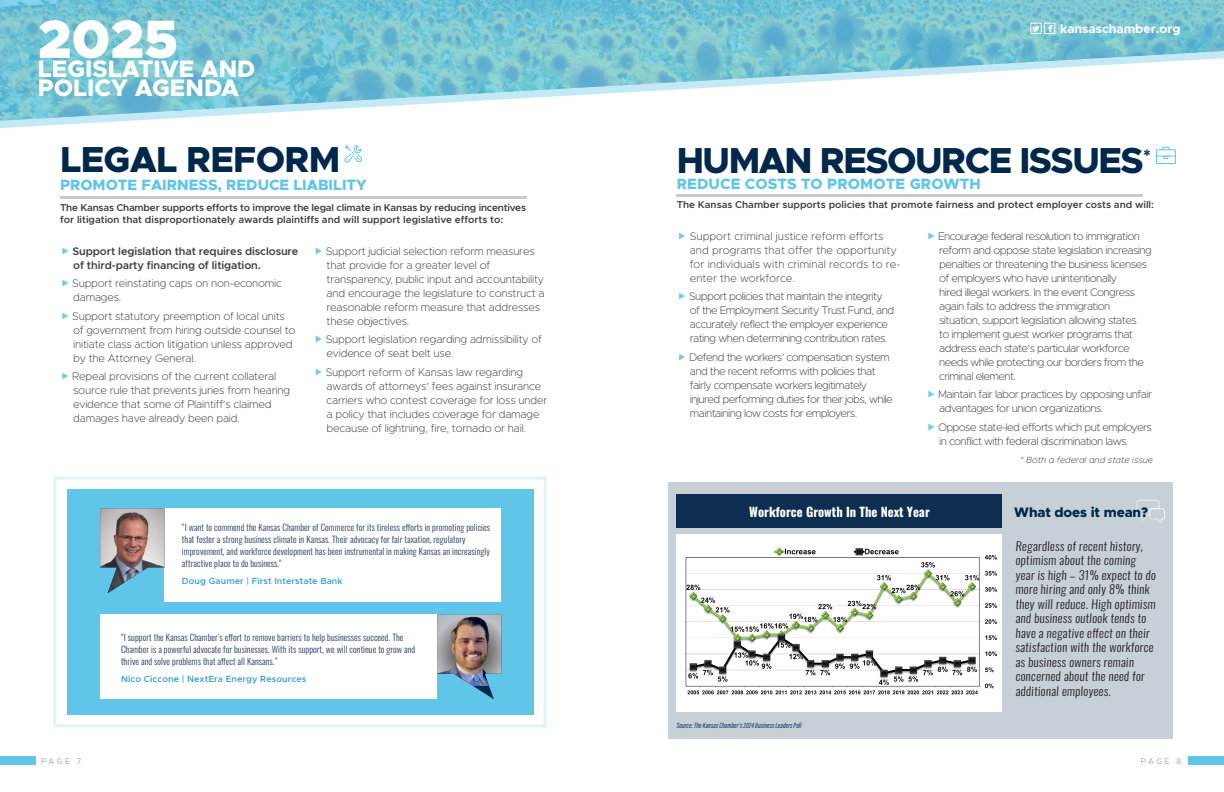
<style>
.page{position:relative;width:1224px;height:792px;background:#fff}
.page>*{position:absolute;margin:0;border:0;box-sizing:border-box;transform-origin:0 0}
.t1{font:900 54px "Metropolis";color:#fff}
.t2{font:800 36.3px "Metropolis";letter-spacing:-.04em;color:#00284c}
.t3{font:800 36.3px "Metropolis";letter-spacing:-.02em;color:#00284c}
.t4{font:800 23.9px/19px "Metropolis";color:#fff}
.t5{font:800 15px "Metropolis";color:#5fc5e9}
.t6{font:800 13.8px "Metropolis";letter-spacing:-.01em;color:#00284c}
.t7{font:700 12.7px "Oswald";color:#fff}
.t8{font:700 12.5px "Metropolis";color:#fff}
.t9{font:300 12px/14.5px "Oswald";color:#231f20}
.t10{font:200 11px/14px "Metropolis";letter-spacing:-.05em;color:#3e3e3f}
.t11{font:200 11px/14px "Metropolis";letter-spacing:-.02em;color:#3e3e3f}
.t12{font:200 11px/14px "Metropolis";color:#3e3e3f}
.t13{font:600 11px/14px "Metropolis";letter-spacing:-.01em;color:#3e3e3f}
.t14{font:600 10px/12px "Metropolis";color:#3e3e3f}
.t15{font:300 9px/12px "Oswald";letter-spacing:.01em;color:#233a5c}
.t16{font:600 9px "Metropolis";letter-spacing:.01em;color:#3fa1d9}
.t17{font:italic 200 9px "Metropolis";color:#3e3e3f}
.t18{font:300 8px "Metropolis";color:#919396}
.t19{font:300 8px "Metropolis";color:#939598}
.t20{font:7.8px "Acumin Variable Concept";letter-spacing:.015em;color:#00284c}
.s1{font-family:"Socialico";font-weight:400}
</style>
<div class="page">
<img style="left:0;top:0;width:1224px;height:121px">
<div style="left:0;top:757px;width:36px;height:8px;background:#5fc5e9"></div>
<hr style="left:60px;top:196px;width:467px;height:2px;background:#c6c8d3">
<svg style="left:344px;top:145px;width:18px;height:18px"></svg>
<div style="left:1031px;top:23px;width:11px;height:11px;border:1px solid #fff"></div>
<div style="left:1044px;top:23px;width:11px;height:11px;border:1px solid #fff"></div>
<div style="left:668px;top:482px;width:505px;height:257px;background:#c7cfd7"></div>
<div style="left:1188px;top:757px;width:36px;height:8px;background:#5fc5e9"></div>
<svg style="left:1156px;top:146px;width:20px;height:18px"></svg>
<hr style="left:677px;top:195px;width:466px;height:2px;background:#c6c8d3">
<svg style="left:1136px;top:499px;width:29px;height:24px"></svg>
<div style="left:67px;top:489px;width:467px;height:226px;background:#5fc5e9"></div>
<div style="left:164px;top:508px;width:337px;height:94px;background:#fff"></div>
<img style="left:100px;top:508px;width:64px;height:85px">
<div style="left:100px;top:614px;width:337px;height:85px;background:#fff"></div>
<svg style="left:471px;top:685px;width:23px;height:14px"></svg>
<img style="left:437px;top:615px;width:64px;height:70px">
<div style="left:677px;top:494px;width:325px;height:34px;background:#0d2e50"></div>
<div style="left:677px;top:534px;width:325px;height:177px;background:#fff"></div>
<img style="left:685px;top:547px;width:312px;height:148px">
<p class="t1" style="left:38px;top:5px;width:142px">2025</p>
<p class="t4" style="left:38px;top:59px;width:219px">LEGISLATIVE AND<br>POLICY AGENDA</p>
<p class="t3" style="left:60px;top:137px;width:282px">LEGAL REFORM</p>
<p class="t5" style="left:60px;top:176px;width:308px">PROMOTE FAIRNESS, REDUCE LIABILITY</p>
<p class="t14" style="left:60px;top:201px;width:467px">The Kansas Chamber supports efforts to improve the legal climate in Kansas by reducing incentives for litigation that disproportionately awards plaintiffs and will support legislative efforts to:</p>
<p class="t13" style="left:73px;top:244px;width:227px">Support legislation that requires disclosure of third-party financing of litigation.</p>
<p class="t11" style="left:72px;top:277px;width:211px">Support reinstating caps on non-economic damages.</p>
<p class="t11" style="left:72px;top:309px;width:225px">Support statutory preemption of local units of government from hiring outside counsel to initiate class action litigation unless approved by the Attorney General.</p>
<p class="t11" style="left:72px;top:370px;width:220px">Repeal provisions of the current collateral source rule that prevents juries from hearing evidence that some of Plaintiff’s claimed damages have already been paid.</p>
<p class="t11" style="left:326px;top:244px;width:220px">Support judicial selection reform measures that provide for a greater level of transparency, public input and accountability and encourage the legislature to construct a reasonable reform measure that addresses these objectives.</p>
<p class="t11" style="left:326px;top:333px;width:218px">Support legislation regarding admissibility of evidence of seat belt use.</p>
<p class="t11" style="left:326px;top:365px;width:223px">Support reform of Kansas law regarding awards of attorneys’ fees against insurance carriers who contest coverage for loss under a policy that includes coverage for damage because of lightning, fire, tornado or hail.</p>
<p class="t15" style="left:182px;top:520px;width:310px">“I want to commend the Kansas Chamber of Commerce for its tireless efforts in promoting policies that foster a strong business climate in Kansas. Their advocacy for fair taxation, regulatory improvement, and workforce development has been instrumental in making Kansas an increasingly attractive place to do business.“</p>
<p class="t16" style="left:182px;top:575px;width:162px">Doug Gaumer | First Interstate Bank</p>
<p class="t18" style="left:41px;top:756px;width:42px">PAGE 7</p>
<p class="t15" style="left:121px;top:630px;width:296px">“I support the Kansas Chamber’s effort to remove barriers to help businesses succeed. The<br>Chamber is a powerful advocate for businesses. With its support, we will continue to grow and thrive and solve problems that affect all Kansans.”</p>
<p class="t16" style="left:121px;top:673px;width:187px">Nico Ciccone | NextEra Energy Resources</p>
<p class="t8" style="left:1031px;top:21px;width:151px"><span class="s1">L F</span> kansaschamber.org</p>
<p class="t2" style="left:677px;top:137px;width:475px">HUMAN RESOURCE ISSUES<sup>*</sup></p>
<p class="t5" style="left:677px;top:174px;width:306px">REDUCE COSTS TO PROMOTE GROWTH</p>
<p class="t14" style="left:677px;top:199px;width:479px">The Kansas Chamber supports policies that promote fairness and protect employer costs and will:</p>
<p class="t12" style="left:690px;top:229px;width:212px">Support criminal justice reform efforts and programs that offer the opportunity for individuals with criminal records to re&shy;enter the workforce.</p>
<p class="t10" style="left:689px;top:290px;width:207px">Support policies that maintain the integrity of the Employment Security Trust Fund, and accurately reflect the employer experience rating when determining contribution rates.</p>
<p class="t10" style="left:689px;top:350px;width:205px">Defend the workers’ compensation system and the recent reforms with policies that fairly compensate workers legitimately injured performing duties for their jobs, while maintaining low costs for employers.</p>
<p class="t10" style="left:938px;top:229px;width:215px">Encourage federal resolution to immigration reform and oppose state legislation increasing penalties or threatening the business licenses of employers who have unintentionally<br>hired illegal workers. In the event Congress again fails to address the immigration situation, support legislation allowing states<br>to implement guest worker programs that address each state’s particular workforce needs while protecting our borders from the criminal element.</p>
<p class="t10" style="left:938px;top:388px;width:216px">Maintain fair labor practices by opposing unfair advantages for union organizations.</p>
<p class="t10" style="left:938px;top:420px;width:215px">Oppose state-led efforts which put employers in conflict with federal discrimination laws.</p>
<p class="t17" style="left:1020px;top:455px;width:134px">* Both a federal and state issue</p>
<p class="t7" style="left:749px;top:505px;width:182px">Workforce Growth In The Next Year</p>
<p class="t20" style="left:677px;top:720px;width:126px">Source: The Kansas Chamber’s 2024 Business Leaders Poll</p>
<p class="t6" style="left:1014px;top:504px;width:135px">What does it mean?</p>
<p class="t9" style="left:1015px;top:537px;width:143px">Regardless of recent history, optimism about the coming year is high – 31% expect to do more hiring and only 8% think they will reduce. High optimism and business outlook tends to have a negative effect on their satisfaction with the workforce as business owners remain concerned about the need for additional employees.</p>
<p class="t19" style="left:1141px;top:756px;width:42px">PAGE 8</p>
</div>
